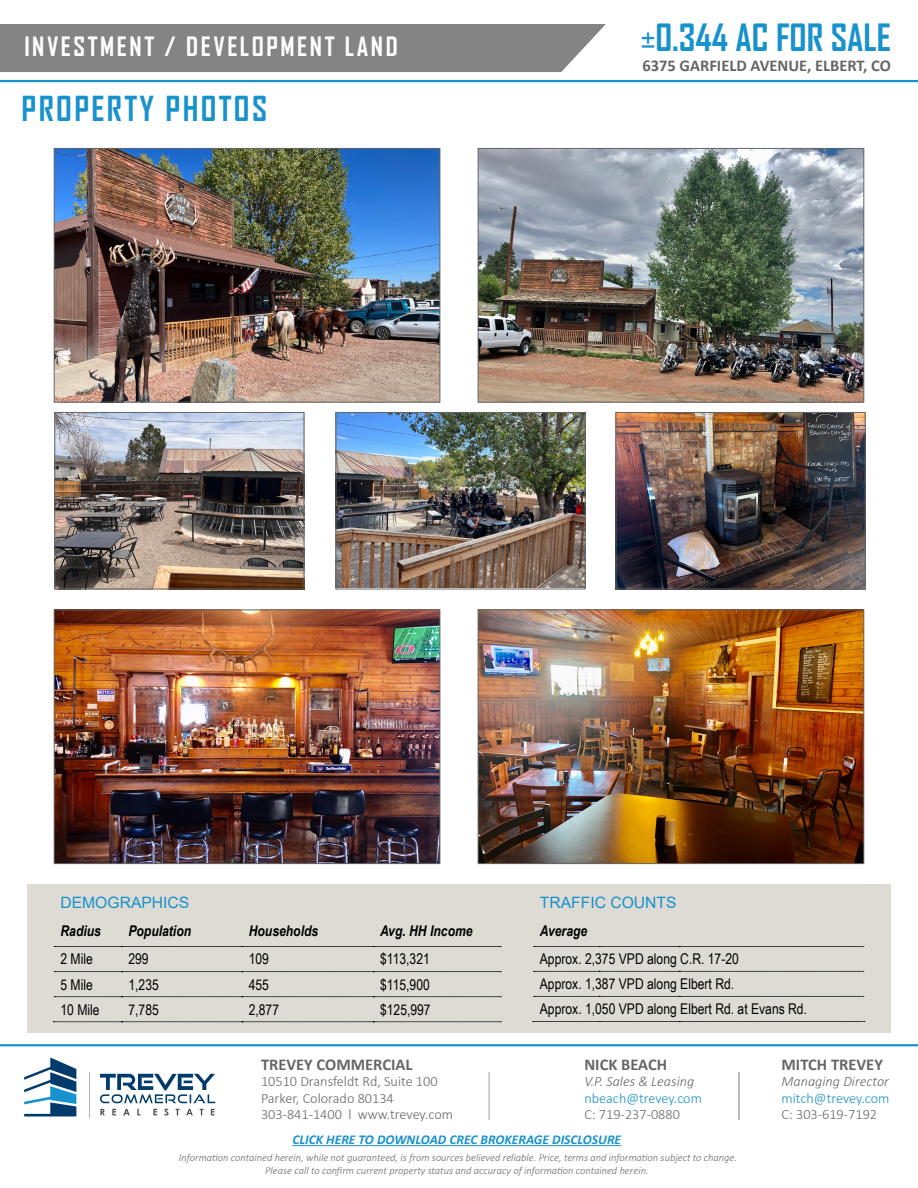
<style>
.page{position:relative;width:918px;height:1188px;background:#fff}
.page>*{position:absolute;margin:0;border:0;box-sizing:border-box;transform-origin:0 0}
.t1{font:700 36px "Agency FB";color:#1892cc}
.t2{font:700 33px "Agency FB";letter-spacing:.07em;color:#1892cc}
.t3{font:700 25.5px "Agency FB";letter-spacing:.1em;color:#fff}
.t4{font:700 16.5px "Calibri";color:#656665}
.t5{font:15.6px "Arial";color:#1892cc}
.t6{font:14.85px/25px "Arial Narrow";color:#000}
.t7{font:italic 700 14.85px "Arial Narrow";color:#000}
.t8{font:300 14.25px/16.5px "Calibri";color:#656665}
.t9{font:italic 300 14.25px "Calibri";color:#656665}
.t10{font:300 14.25px "Calibri";color:#1892cc}
.t11{font:italic 700 13.5px "Calibri";color:#1892cc}
.t12{font:italic 300 10.5px/12.6px "Calibri";color:#656665;text-align:center}
</style>
<div class="page">
<div style="left:0;top:24px;width:606px;height:48px;background:#838483"></div>
<hr style="left:0;top:80px;width:918px;height:2px;background:#1892cc">
<img style="left:56px;top:150px;width:382px;height:250px">
<div style="left:54px;top:148px;width:386px;height:254px;border:1px solid #656665"></div>
<img style="left:56px;top:612px;width:382px;height:250px">
<div style="left:54px;top:610px;width:386px;height:254px;border:1px solid #656665"></div>
<img style="left:480px;top:150px;width:382px;height:250px">
<div style="left:478px;top:148px;width:386px;height:254px;border:1px solid #656665"></div>
<img style="left:480px;top:612px;width:382px;height:250px">
<div style="left:478px;top:610px;width:386px;height:254px;border:1px solid #656665"></div>
<img style="left:57px;top:414px;width:245px;height:173px">
<div style="left:55px;top:412px;width:249px;height:177px;border:1px solid #656665"></div>
<img style="left:338px;top:414px;width:245px;height:173px">
<div style="left:336px;top:412px;width:249px;height:177px;border:1px solid #656665"></div>
<img style="left:618px;top:414px;width:245px;height:173px">
<div style="left:616px;top:412px;width:249px;height:177px;border:1px solid #656665"></div>
<div style="left:27px;top:884px;width:864px;height:149px;background:#dedbd4"></div>
<svg style="left:54px;top:946px;width:447px;height:1px"></svg>
<svg style="left:54px;top:971px;width:447px;height:1px"></svg>
<svg style="left:54px;top:996px;width:447px;height:1px"></svg>
<svg style="left:53px;top:1022px;width:448px;height:1px"></svg>
<svg style="left:534px;top:946px;width:330px;height:1px"></svg>
<svg style="left:534px;top:971px;width:330px;height:1px"></svg>
<svg style="left:534px;top:996px;width:330px;height:1px"></svg>
<svg style="left:533px;top:1021px;width:332px;height:1px"></svg>
<hr style="left:292px;top:1145px;width:329px;height:1px;background:#1892cc">
<hr style="left:0;top:1044px;width:918px;height:2px;background:#1892cc">
<hr style="left:489px;top:1072px;width:1px;height:48px;background:#a4a2a2">
<hr style="left:739px;top:1072px;width:1px;height:48px;background:#a4a2a2">
<svg style="left:24px;top:1057px;width:52px;height:59px"></svg>
<hr style="left:89px;top:1072px;width:1px;height:46px;background:#b3b3b3">
<svg style="left:100px;top:1074px;width:115px;height:29px"></svg>
<svg style="left:100px;top:1109px;width:115px;height:7px"></svg>
<h3 class="t3" style="left:24px;top:31px;width:375px">INVESTMENT / DEVELOPMENT LAND</h3>
<h2 class="t2" style="left:22px;top:88px;width:247px">PROPERTY PHOTOS</h2>
<h1 class="t1" style="left:641px;top:15px;width:252px">±0.344 AC FOR SALE</h1>
<h3 class="t4" style="left:642px;top:54px;width:250px">6375 GARFIELD AVENUE, ELBERT, CO</h3>
<h3 class="t5" style="left:61px;top:892px;width:130px">DEMOGRAPHICS</h3>
<h3 class="t7" style="left:61px;top:920px;width:42px">Radius</h3>
<h3 class="t7" style="left:128px;top:920px;width:64px">Population</h3>
<h3 class="t7" style="left:249px;top:920px;width:71px">Households</h3>
<h3 class="t7" style="left:380px;top:920px;width:94px">Avg. HH Income</h3>
<h3 class="t6" style="left:61px;top:946px;width:34px">2 Mile</h3>
<h3 class="t6" style="left:128px;top:946px;width:22px">299</h3>
<h3 class="t6" style="left:249px;top:946px;width:22px">109</h3>
<h3 class="t6" style="left:380px;top:946px;width:51px">$113,321</h3>
<h3 class="t6" style="left:61px;top:971px;width:34px">5 Mile</h3>
<h3 class="t6" style="left:128px;top:971px;width:32px">1,235</h3>
<h3 class="t6" style="left:249px;top:971px;width:22px">455</h3>
<h3 class="t6" style="left:380px;top:971px;width:51px">$115,900</h3>
<h3 class="t6" style="left:61px;top:996px;width:41px">10 Mile</h3>
<h3 class="t6" style="left:128px;top:996px;width:32px">7,785</h3>
<h3 class="t6" style="left:249px;top:996px;width:32px">2,877</h3>
<h3 class="t6" style="left:380px;top:996px;width:52px">$125,997</h3>
<h3 class="t4" style="left:261px;top:1052px;width:153px">TREVEY COMMERCIAL</h3>
<h3 class="t8" style="left:261px;top:1073px;width:194px">10510 Dransfeldt Rd, Suite 100<br>Parker, Colorado 80134<br>303-841-1400 l www.trevey.com</h3>
<h3 class="t5" style="left:540px;top:892px;width:138px">TRAFFIC COUNTS</h3>
<h3 class="t7" style="left:540px;top:920px;width:49px">Average</h3>
<h3 class="t6" style="left:540px;top:946px;width:269px">Approx. 2,375 VPD along C.R. 17-20<br>Approx. 1,387 VPD along Elbert Rd.<br>Approx. 1,050 VPD along Elbert Rd. at Evans Rd.</h3>
<h3 class="t4" style="left:584px;top:1052px;width:84px">NICK BEACH</h3>
<h3 class="t9" style="left:584px;top:1073px;width:111px">V.P. Sales &amp; Leasing</h3>
<h3 class="t10" style="left:584px;top:1089px;width:119px">nbeach@trevey.com</h3>
<h3 class="t8" style="left:584px;top:1106px;width:97px">C: 719-237-0880</h3>
<h3 class="t4" style="left:782px;top:1052px;width:103px">MITCH TREVEY</h3>
<h3 class="t9" style="left:782px;top:1073px;width:109px">Managing Director</h3>
<h3 class="t10" style="left:782px;top:1089px;width:109px">mitch@trevey.com</h3>
<h3 class="t8" style="left:782px;top:1106px;width:97px">C: 303-619-7192</h3>
<p class="t11" style="left:292px;top:1130px;width:330px">CLICK HERE TO DOWNLOAD CREC BROKERAGE DISCLOSURE</p>
<p class="t12" style="left:179px;top:1151px;width:560px">Information contained herein, while not guaranteed, is from sources believed reliable. Price, terms and information subject to change.<br>Please call to confirm current property status and accuracy of information contained herein.</p>
</div>
